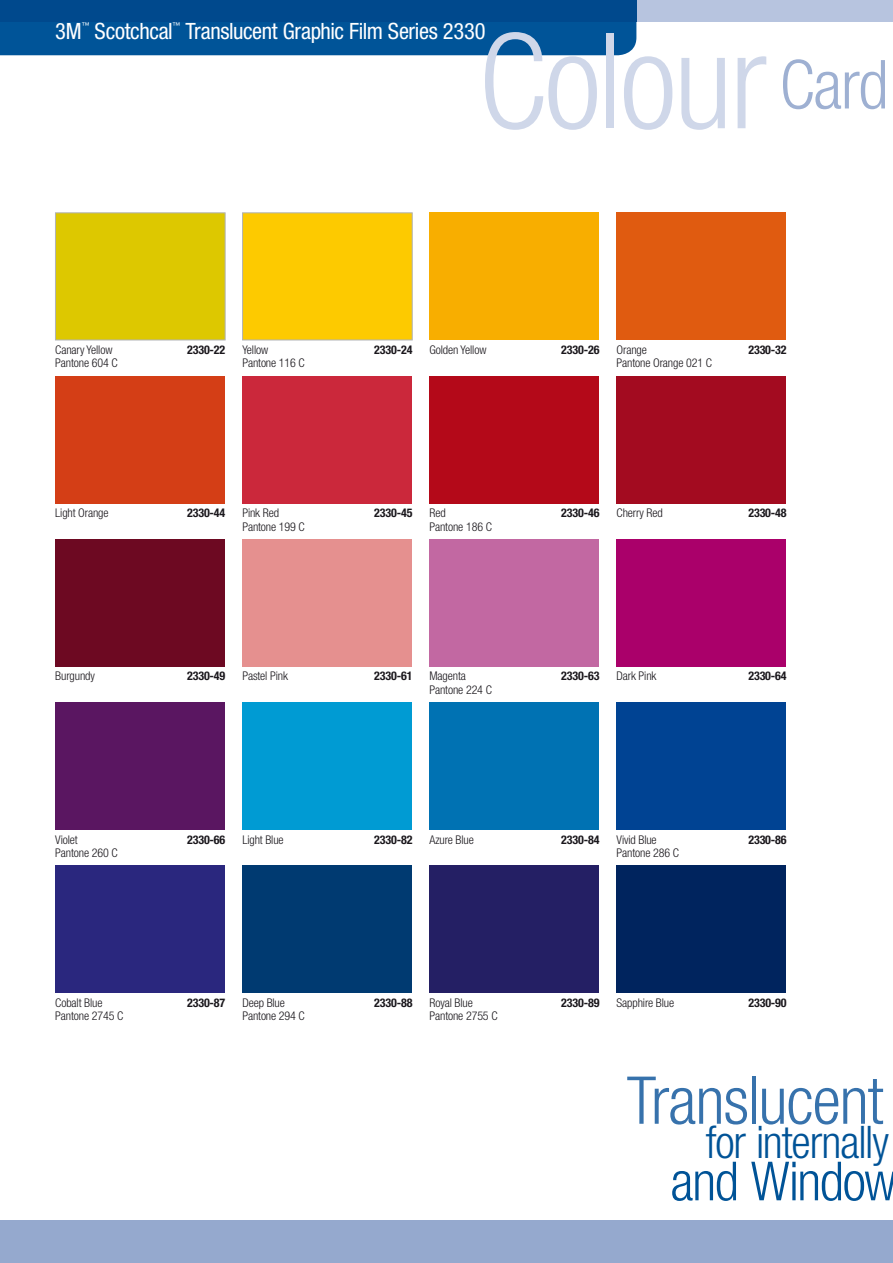
<style>
.page{position:relative;width:893px;height:1263px;background:#fff}
.page>*{position:absolute;margin:0;border:0;box-sizing:border-box;transform-origin:0 0}
.t1{font:300 condensed 132.45px "Helvetica Neue LT";letter-spacing:-.02em;color:#cfd7e9}
.t2{font:300 condensed 66px "Helvetica Neue LT";letter-spacing:-.02em;color:#3772ac}
.t3{font:300 condensed 54px "Helvetica Neue LT";letter-spacing:-.025em;color:#005397}
.t4{font:300 condensed 45px "Helvetica Neue LT";letter-spacing:-.025em;color:#005397}
.t5{font:condensed 22.5px "Helvetica Neue LT";letter-spacing:-.015em;color:#fff}
.t6{font:300 condensed 12px "Helvetica Neue LT";letter-spacing:-.01em;color:#1a171c}
.t7{font:700 condensed 12px "Helvetica Neue LT";letter-spacing:-.01em;color:#1a171c}
.t8{font:condensed 7.8px "Helvetica Neue LT";color:#fff}
.s1{font-size:67.8px;color:#9eb0d2}
</style>
<div class="page">
<div style="left:636px;top:0;width:257px;height:21px;background:#b7c4df"></div>
<div style="left:0;top:1220px;width:893px;height:43px;background:#95a9ce"></div>
<div style="left:0;top:21px;width:636px;height:34px;background:#005498"></div>
<div style="left:0;top:0;width:636px;height:21px;background:#00498d"></div>
<div style="left:55px;top:213px;width:170px;height:127px;background:#ddc800"></div>
<div style="left:242px;top:213px;width:170px;height:127px;background:#fdca00"></div>
<div style="left:429px;top:213px;width:170px;height:127px;background:#f8ae00"></div>
<div style="left:617px;top:213px;width:169px;height:127px;background:#e05b10"></div>
<div style="left:55px;top:376px;width:170px;height:127px;background:#d43e16"></div>
<div style="left:242px;top:376px;width:170px;height:127px;background:#cb283b"></div>
<div style="left:429px;top:376px;width:170px;height:127px;background:#b40919"></div>
<div style="left:617px;top:376px;width:169px;height:127px;background:#a30b20"></div>
<div style="left:55px;top:539px;width:170px;height:127px;background:#6d0922"></div>
<div style="left:242px;top:539px;width:170px;height:127px;background:#e5908f"></div>
<div style="left:429px;top:539px;width:170px;height:127px;background:#c268a2"></div>
<div style="left:617px;top:539px;width:169px;height:127px;background:#aa006a"></div>
<div style="left:55px;top:703px;width:170px;height:127px;background:#5a1661"></div>
<div style="left:242px;top:703px;width:170px;height:127px;background:#009bd3"></div>
<div style="left:429px;top:703px;width:170px;height:127px;background:#0072b3"></div>
<div style="left:617px;top:703px;width:169px;height:127px;background:#004393"></div>
<div style="left:55px;top:866px;width:170px;height:127px;background:#2a277e"></div>
<div style="left:242px;top:866px;width:170px;height:127px;background:#003a71"></div>
<div style="left:429px;top:866px;width:170px;height:127px;background:#241f64"></div>
<div style="left:617px;top:866px;width:169px;height:127px;background:#00245e"></div>
<h3 class="t5" style="left:55px;top:18px;width:28px">3M</h3>
<p class="t8" style="left:82px;top:21px;width:9px">™</p>
<h3 class="t5" style="left:95px;top:18px;width:80px">Scotchcal</h3>
<p class="t8" style="left:173px;top:21px;width:9px">™</p>
<h3 class="t5" style="left:185px;top:18px;width:302px">Translucent Graphic Film Series 2330</h3>
<h1 class="t1" style="left:478px;top:5px;width:412px">Colour <span class="s1">Card</span></h1>
<p class="t6" style="left:55px;top:343px;width:59px">Canary Yellow</p>
<p class="t7" style="left:187px;top:342px;width:40px">2330-22</p>
<p class="t6" style="left:55px;top:356px;width:64px">Pantone 604 C</p>
<p class="t6" style="left:242px;top:343px;width:27px">Yellow</p>
<p class="t7" style="left:374px;top:342px;width:40px">2330-24</p>
<p class="t6" style="left:242px;top:356px;width:64px">Pantone 116 C</p>
<p class="t6" style="left:429px;top:343px;width:58px">Golden Yellow</p>
<p class="t7" style="left:561px;top:342px;width:40px">2330-26</p>
<p class="t6" style="left:617px;top:343px;width:32px">Orange</p>
<p class="t7" style="left:748px;top:342px;width:40px">2330-32</p>
<p class="t6" style="left:617px;top:356px;width:97px">Pantone Orange 021 C</p>
<p class="t6" style="left:55px;top:506px;width:55px">Light Orange</p>
<p class="t7" style="left:187px;top:506px;width:40px">2330-44</p>
<p class="t6" style="left:242px;top:506px;width:38px">Pink Red</p>
<p class="t7" style="left:374px;top:506px;width:40px">2330-45</p>
<p class="t6" style="left:242px;top:519px;width:64px">Pantone 199 C</p>
<p class="t6" style="left:429px;top:506px;width:18px">Red</p>
<p class="t7" style="left:561px;top:506px;width:40px">2330-46</p>
<p class="t6" style="left:429px;top:519px;width:64px">Pantone 186 C</p>
<p class="t6" style="left:617px;top:506px;width:48px">Cherry Red</p>
<p class="t7" style="left:748px;top:506px;width:40px">2330-48</p>
<p class="t6" style="left:55px;top:669px;width:41px">Burgundy</p>
<p class="t7" style="left:187px;top:669px;width:40px">2330-49</p>
<p class="t6" style="left:242px;top:669px;width:47px">Pastel Pink</p>
<p class="t7" style="left:374px;top:669px;width:40px">2330-61</p>
<p class="t6" style="left:429px;top:669px;width:38px">Magenta</p>
<p class="t7" style="left:561px;top:669px;width:40px">2330-63</p>
<p class="t6" style="left:429px;top:683px;width:64px">Pantone 224 C</p>
<p class="t6" style="left:617px;top:669px;width:41px">Dark Pink</p>
<p class="t7" style="left:748px;top:669px;width:40px">2330-64</p>
<p class="t6" style="left:55px;top:832px;width:24px">Violet</p>
<p class="t7" style="left:187px;top:832px;width:40px">2330-66</p>
<p class="t6" style="left:55px;top:846px;width:64px">Pantone 260 C</p>
<p class="t6" style="left:242px;top:832px;width:43px">Light Blue</p>
<p class="t7" style="left:374px;top:832px;width:40px">2330-82</p>
<p class="t6" style="left:429px;top:832px;width:46px">Azure Blue</p>
<p class="t7" style="left:561px;top:832px;width:40px">2330-84</p>
<p class="t6" style="left:617px;top:832px;width:42px">Vivid Blue</p>
<p class="t7" style="left:748px;top:832px;width:40px">2330-86</p>
<p class="t6" style="left:617px;top:846px;width:64px">Pantone 286 C</p>
<p class="t6" style="left:55px;top:996px;width:49px">Cobalt Blue</p>
<p class="t7" style="left:187px;top:995px;width:40px">2330-87</p>
<p class="t6" style="left:55px;top:1009px;width:70px">Pantone 2745 C</p>
<p class="t6" style="left:242px;top:996px;width:44px">Deep Blue</p>
<p class="t7" style="left:374px;top:995px;width:40px">2330-88</p>
<p class="t6" style="left:242px;top:1009px;width:64px">Pantone 294 C</p>
<p class="t6" style="left:429px;top:996px;width:45px">Royal Blue</p>
<p class="t7" style="left:561px;top:995px;width:40px">2330-89</p>
<p class="t6" style="left:429px;top:1009px;width:70px">Pantone 2755 C</p>
<p class="t6" style="left:617px;top:996px;width:59px">Sapphire Blue</p>
<p class="t7" style="left:748px;top:995px;width:40px">2330-90</p>
<h2 class="t2" style="left:627px;top:1062px;width:258px">Translucent</h2>
<h3 class="t4" style="left:706px;top:1116px;width:185px">for internally</h3>
<h3 class="t3" style="left:670px;top:1150px;width:227px">and Window</h3>
</div>
